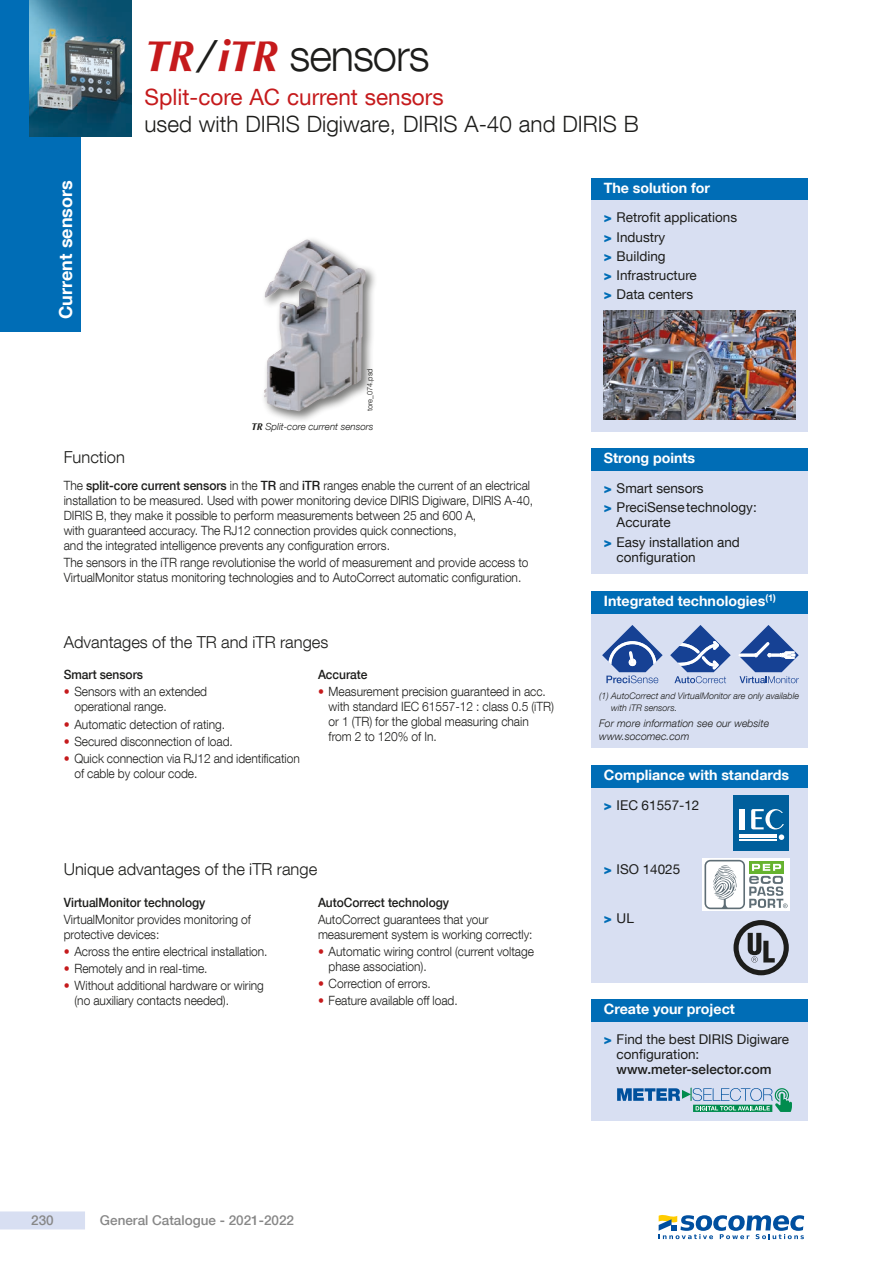
<style>
.page{position:relative;width:893px;height:1263px;background:#fff}
.page>*{position:absolute;margin:0;border:0;box-sizing:border-box;transform-origin:0 0}
.t1{font:300 43.5px "Helvetica Neue LT Com";letter-spacing:-.025em;color:#1d1d1b}
.t2{font:300 22.5px "Helvetica Neue LT Com";color:#1d1d1b}
.t3{font:22.5px "Helvetica Neue LT Com";color:#c51a1c}
.t4{font:700 18px "Helvetica Neue LT Com";color:#fff}
.t5{font:300 16.5px "Helvetica Neue LT Com";color:#1d1d1b}
.t6{font:700 14.25px "Helvetica Neue LT Com";color:#fff}
.t7{font:13.5px/19.2px "Helvetica Neue LT Com";color:#1d1d1b}
.t8{font:500 13.5px "Helvetica Neue LT Com";color:#878787}
.t9{font:500 13.5px "Helvetica Neue LT Com";color:#1d1d1b}
.t10{font:300 12.75px/15px "Helvetica Neue LT Com";letter-spacing:-.005em;color:#1d1d1b;scale:.94 1}
.t11{font:500 12.75px "Helvetica Neue LT Com";letter-spacing:-.005em;color:#1d1d1b;scale:.94 1}
.t12{font:italic 300 10.5px/12.6px "Helvetica Neue LT Com";color:#1d1d1b}
.t13{font:italic 300 9.75px "Helvetica Neue LT Com";color:#1d1d1b}
.t14{font:italic 300 9px/12px "Helvetica Neue LT Com";color:#1d1d1b}
.t15{font:300 7.5px "Helvetica Neue LT Com";color:#1d1d1b}
.s1{font-family:"Optima LT Std";font-weight:700;font-style:italic;color:#c51a1c}
.s2{font-family:"Optima LT Std";font-weight:700;font-style:italic}
.s3{font-family:"Optima LT Std";font-weight:700}
.s4{font-weight:900;color:#006db6}
.s5{font-weight:500}
.s6{color:#c51a1c}
</style>
<div class="page">
<div style="left:0;top:1211px;width:85px;height:18px;background:#d8dff2"></div>
<div style="left:0;top:0;width:81px;height:332px;background:#006db6"></div>
<img style="left:30px;top:0;width:102px;height:136px">
<div style="left:591px;top:471px;width:217px;height:103px;background:#d8dff2"></div>
<div style="left:591px;top:448px;width:217px;height:23px;background:#006db6"></div>
<div style="left:591px;top:200px;width:217px;height:231px;background:#d8dff2"></div>
<div style="left:591px;top:179px;width:217px;height:21px;background:#006db6"></div>
<img style="left:603px;top:310px;width:193px;height:109px">
<div style="left:591px;top:787px;width:217px;height:196px;background:#d8dff2"></div>
<div style="left:591px;top:765px;width:217px;height:22px;background:#006db6"></div>
<div style="left:733px;top:796px;width:56px;height:55px;background:#005f9c"></div>
<hr style="left:740px;top:835px;width:37px;height:1px;background:#fff">
<hr style="left:740px;top:837px;width:37px;height:1px;background:#fff">
<hr style="left:740px;top:839px;width:37px;height:1px;background:#fff">
<div style="left:740px;top:809px;width:5px;height:20px;background:#fff"></div>
<svg style="left:751px;top:809px;width:33px;height:31px"></svg>
<div style="left:702px;top:858px;width:88px;height:53px;background:linear-gradient(to bottom,#fff,#fff)"></div>
<svg style="left:704px;top:860px;width:84px;height:49px;background:#cad4cb"></svg>
<svg style="left:733px;top:920px;width:56px;height:55px"></svg>
<div style="left:591px;top:613px;width:217px;height:135px;background:#d8dff2"></div>
<div style="left:591px;top:591px;width:217px;height:22px;background:#006db6"></div>
<svg style="left:602px;top:625px;width:61px;height:58px"></svg>
<svg style="left:670px;top:625px;width:61px;height:58px"></svg>
<svg style="left:738px;top:625px;width:61px;height:58px"></svg>
<div style="left:260px;top:236px;width:118px;height:187px;background:#1d1d1b;opacity:.6"></div>
<img style="left:264px;top:239px;width:102px;height:172px">
<div style="left:591px;top:1022px;width:217px;height:99px;background:#d8dff2"></div>
<div style="left:591px;top:1000px;width:217px;height:22px;background:#006db6"></div>
<svg style="left:617px;top:1088px;width:175px;height:24px"></svg>
<svg style="left:659px;top:1215px;width:145px;height:24px"></svg>
<h3 class="t4" style="left:54px;top:319px;width:140px;rotate:-90deg">Current sensors</h3>
<h1 class="t1" style="left:145px;top:29px;width:287px"><span class="s1">TR</span><span class="s2">/</span><span class="s1">iTR</span> sensors</h1>
<h2 class="t3" style="left:145px;top:83px;width:301px">Split-core AC current sensors</h2>
<h2 class="t2" style="left:145px;top:111px;width:496px">used with DIRIS Digiware, DIRIS A-40 and DIRIS B</h2>
<p class="t6" style="left:604px;top:179px;width:108px">The solution for</p>
<p class="t15" style="left:365px;top:411px;width:45px;rotate:-90deg">tore_074.psd</p>
<p class="t13" style="left:252px;top:421px;width:124px"><span class="s3">TR</span> Split-core current sensors</p>
<p class="t7" style="left:604px;top:208px;width:135px"><span class="s4">&gt;</span> Retrofit applications <span class="s4">&gt;</span> Industry<br><span class="s4">&gt;</span> Building<br><span class="s4">&gt;</span> Infrastructure<br><span class="s4">&gt;</span> Data centers</p>
<p class="t5" style="left:64px;top:447px;width:63px">Function</p>
<p class="t10" style="left:64px;top:477px;width:501px">The <span class="s5">split-core current sensors</span> in the <span class="s5">TR</span> and <span class="s5">iTR</span> ranges enable the current of an electrical installation to be measured. Used with power monitoring device DIRIS Digiware, DIRIS A-40, DIRIS B, they make it possible to perform measurements between 25 and 600 A,<br>with guaranteed accuracy. The RJ12 connection provides quick connections,<br>and the integrated intelligence prevents any configuration errors.</p>
<p class="t10" style="left:64px;top:554px;width:496px">The sensors in the iTR range revolutionise the world of measurement and provide access to<br>VirtualMonitor status monitoring technologies and to AutoCorrect automatic configuration.</p>
<p class="t5" style="left:64px;top:632px;width:266px">Advantages of the TR and iTR ranges</p>
<p class="t11" style="left:64px;top:667px;width:86px">Smart sensors</p>
<p class="t10" style="left:74px;top:684px;width:143px;text-indent:-11px"><span class="s6">•</span> Sensors with an extended operational range.</p>
<p class="t10" style="left:64px;top:716px;width:173px"><span class="s6">•</span> Automatic detection of rating.</p>
<p class="t10" style="left:64px;top:733px;width:181px"><span class="s6">•</span> Secured disconnection of load.</p>
<p class="t10" style="left:74px;top:750px;width:241px;text-indent:-11px"><span class="s6">•</span> Quick connection via RJ12 and identification of cable by colour code.</p>
<p class="t11" style="left:318px;top:667px;width:54px">Accurate</p>
<p class="t10" style="left:329px;top:684px;width:241px;text-indent:-11px"><span class="s6">•</span> Measurement precision guaranteed in acc. with standard IEC 61557-12 : class 0.5 (iTR) or 1 (TR) for the global measuring chain from 2 to 120% of In.</p>
<p class="t5" style="left:64px;top:859px;width:255px">Unique advantages of the iTR range</p>
<p class="t11" style="left:64px;top:894px;width:152px">VirtualMonitor technology</p>
<p class="t10" style="left:64px;top:911px;width:201px">VirtualMonitor provides monitoring of protective devices:</p>
<p class="t10" style="left:64px;top:943px;width:218px"><span class="s6">•</span> Across the entire electrical installation.</p>
<p class="t10" style="left:64px;top:961px;width:154px"><span class="s6">•</span> Remotely and in real-time.</p>
<p class="t10" style="left:74px;top:978px;width:203px;text-indent:-11px"><span class="s6">•</span> Without additional hardware or wiring (no auxiliary contacts needed).</p>
<p class="t11" style="left:318px;top:894px;width:141px">AutoCorrect technology</p>
<p class="t10" style="left:318px;top:911px;width:230px">AutoCorrect guarantees that your measurement system is working correctly:</p>
<p class="t10" style="left:329px;top:943px;width:220px;text-indent:-11px"><span class="s6">•</span> Automatic wiring control (current voltage phase association).</p>
<p class="t10" style="left:318px;top:975px;width:122px"><span class="s6">•</span> Correction of errors.</p>
<p class="t10" style="left:318px;top:993px;width:150px"><span class="s6">•</span> Feature available off load.</p>
<p class="t6" style="left:604px;top:449px;width:93px">Strong points</p>
<p class="t7" style="left:604px;top:478px;width:154px"><span class="s4">&gt;</span> Smart sensors<br><span class="s4">&gt;</span> PreciSensetechnology:</p>
<p class="t7" style="left:604px;top:513px;width:138px;text-indent:13px">Accurate<br><span class="s4">&gt;</span> Easy installation and</p>
<p class="t7" style="left:617px;top:547px;width:81px">configuration</p>
<p class="t6" style="left:604px;top:592px;width:174px">Integrated technologies<sup>(1)</sup></p>
<p class="t14" style="left:611px;top:689px;width:189px;text-indent:-12px">(1) AutoCorrect and VirtualMonitor are only available with iTR sensors.</p>
<p class="t12" style="left:599px;top:717px;width:171px">For more information see our website www.socomec.com</p>
<p class="t6" style="left:604px;top:765px;width:187px">Compliance with standards</p>
<p class="t7" style="left:604px;top:795px;width:97px"><span class="s4">&gt;</span> IEC 61557-12</p>
<p class="t7" style="left:604px;top:859px;width:78px"><span class="s4">&gt;</span> ISO 14025</p>
<p class="t7" style="left:604px;top:908px;width:32px"><span class="s4">&gt;</span> UL</p>
<p class="t6" style="left:604px;top:1000px;width:133px">Create your project</p>
<p class="t7" style="left:617px;top:1032px;width:174px;line-height:15px;text-indent:-13px"><span class="s4">&gt;</span> Find the best DIRIS Digiware configuration:</p>
<p class="t9" style="left:617px;top:1061px;width:156px">www.meter-selector.com</p>
<p class="t8" style="left:31px;top:1212px;width:24px">230</p>
<p class="t8" style="left:100px;top:1212px;width:196px">General Catalogue - 2021-2022</p>
</div>
